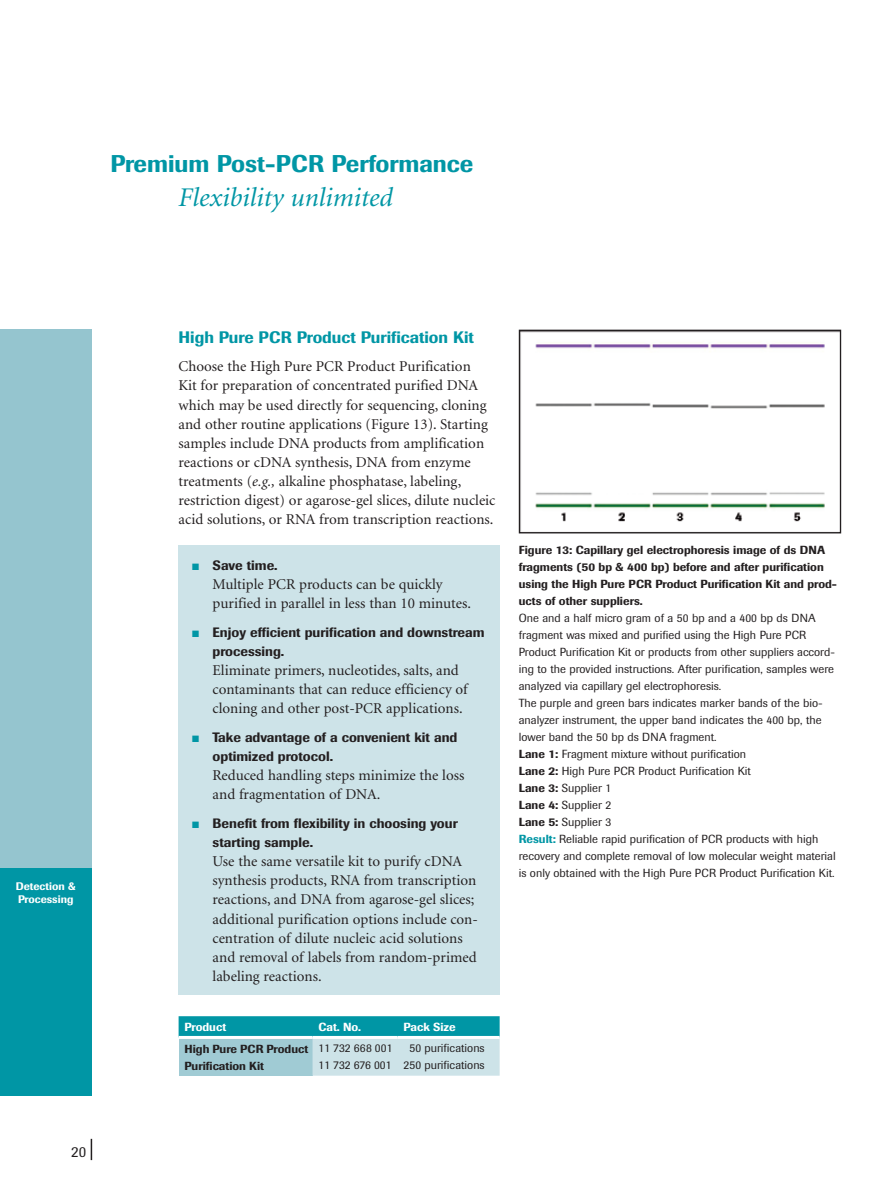
<style>
.page{position:relative;width:893px;height:1191px;background:#fff}
.page>*{position:absolute;margin:0;border:0;box-sizing:border-box;transform-origin:0 0}
.t1{font:italic 27px "Minion";color:#0096a5}
.t2{font:500 24px "Imago";color:#0096a5}
.t3{font:500 16.5px "Imago";color:#0096a5}
.t4{font:15px/19.2px "Minion";color:#231f20}
.t5{font:15px "Imago";color:#231f20}
.t6{font:500 13.5px/19.2px "Imago";color:#231f20}
.t7{font:11.7px/17px "Imago";color:#231f20}
.t8{font:500 11.7px/17px "Imago";color:#231f20}
.t9{font:500 11.7px "Imago";color:#fff}
.t10{font:500 10.8px/13.2px "Imago";color:#fff}
.s1{font-style:italic}
.s2{font-weight:500}
.s3{font-weight:500;color:#0096a5}
</style>
<div class="page">
<svg style="left:91px;top:1138px;width:1px;height:22px"></svg>
<div style="left:179px;top:546px;width:321px;height:448px;background:#cde3e8"></div>
<svg style="left:179px;top:1016px;width:321px;height:59px;background:#79c1cb"></svg>
<hr style="left:179px;top:1036px;width:134px;height:3px;background:#fff">
<hr style="left:313px;top:1036px;width:85px;height:3px;background:#fff">
<hr style="left:398px;top:1036px;width:102px;height:3px;background:#fff">
<div style="left:0;top:330px;width:91px;height:765px;background:#95c5cf"></div>
<div style="left:0;top:868px;width:91px;height:227px;background:#0096a5"></div>
<img style="left:521px;top:332px;width:318px;height:190px">
<div style="left:519px;top:330px;width:322px;height:203px;border:1px solid #231f20"></div>
<h2 class="t2" style="left:111px;top:149px;width:364px">Premium Post-PCR Performance</h2>
<h1 class="t1" style="left:179px;top:184px;width:216px">Flexibility unlimited</h1>
<p class="t10" style="left:16px;top:879px;width:61px">Detection &amp;<br>Processing</p>
<p class="t5" style="left:71px;top:1143px;width:17px">20</p>
<p class="t3" style="left:179px;top:327px;width:297px">High Pure PCR Product Purification Kit</p>
<p class="t4" style="left:179px;top:357px;width:318px">Choose the High Pure PCR Product Purification<br>Kit for preparation of concentrated purified DNA which may be used directly for sequencing, cloning and other routine applications (Figure 13). Starting samples include DNA products from amplification reactions or cDNA synthesis, DNA from enzyme treatments (<span class="s1">e.g.,</span> alkaline phosphatase, labeling, restriction digest) or agarose-gel slices, dilute nucleic acid solutions, or RNA from transcription reactions.</p>
<p class="t6" style="left:213px;top:556px;width:67px">Save time.</p>
<p class="t4" style="left:213px;top:575px;width:260px">Multiple PCR products can be quickly purified in parallel in less than 10 minutes.</p>
<p class="t6" style="left:213px;top:622px;width:273px">Enjoy efficient purification and downstream processing.</p>
<p class="t4" style="left:213px;top:661px;width:257px">Eliminate primers, nucleotides, salts, and contaminants that can reduce efficiency of cloning and other post-PCR applications.</p>
<p class="t6" style="left:213px;top:727px;width:246px">Take advantage of a convenient kit and optimized protocol.</p>
<p class="t4" style="left:213px;top:766px;width:253px">Reduced handling steps minimize the loss and fragmentation of DNA.</p>
<p class="t6" style="left:213px;top:813px;width:247px">Benefit from flexibility in choosing your starting sample.</p>
<p class="t4" style="left:213px;top:852px;width:267px">Use the same versatile kit to purify cDNA synthesis products, RNA from transcription reactions, and DNA from agarose-gel slices; additional purification options include con&shy;centration of dilute nucleic acid solutions and removal of labels from random-primed labeling reactions.</p>
<p class="t9" style="left:185px;top:1020px;width:43px">Product</p>
<p class="t9" style="left:319px;top:1020px;width:44px">Cat. No.</p>
<p class="t9" style="left:404px;top:1020px;width:54px">Pack Size</p>
<p class="t8" style="left:185px;top:1040px;width:125px">High Pure PCR Product<br>Purification Kit</p>
<p class="t7" style="left:319px;top:1039px;width:76px">11 732 668 001<br>11 732 676 001</p>
<p class="t7" style="left:404px;top:1039px;width:83px;text-align:center">50 purifications<br>250 purifications</p>
<p class="t8" style="left:519px;top:541px;width:320px">Figure 13: Capillary gel electrophoresis image of ds DNA fragments (50 bp &amp; 400 bp) before and after purification using the High Pure PCR Product Purification Kit and prod&shy;ucts of other suppliers.</p>
<p class="t7" style="left:519px;top:609px;width:318px">One and a half micro gram of a 50 bp and a 400 bp ds DNA fragment was mixed and purified using the High Pure PCR Product Purification Kit or products from other suppliers accord&shy;ing to the provided instructions. After purification, samples were analyzed via capillary gel electrophoresis.<br>The purple and green bars indicates marker bands of the bio&shy;analyzer instrument, the upper band indicates the 400 bp, the lower band the 50 bp ds DNA fragment.<br><span class="s2">Lane 1:</span> Fragment mixture without purification<br><span class="s2">Lane 2:</span> High Pure PCR Product Purification Kit<br><span class="s2">Lane 3:</span> Supplier 1<br><span class="s2">Lane 4:</span> Supplier 2<br><span class="s2">Lane 5:</span> Supplier 3<br><span class="s3">Result:</span> Reliable rapid purification of PCR products with high recovery and complete removal of low molecular weight material is only obtained with the High Pure PCR Product Purification Kit.</p>
</div>
